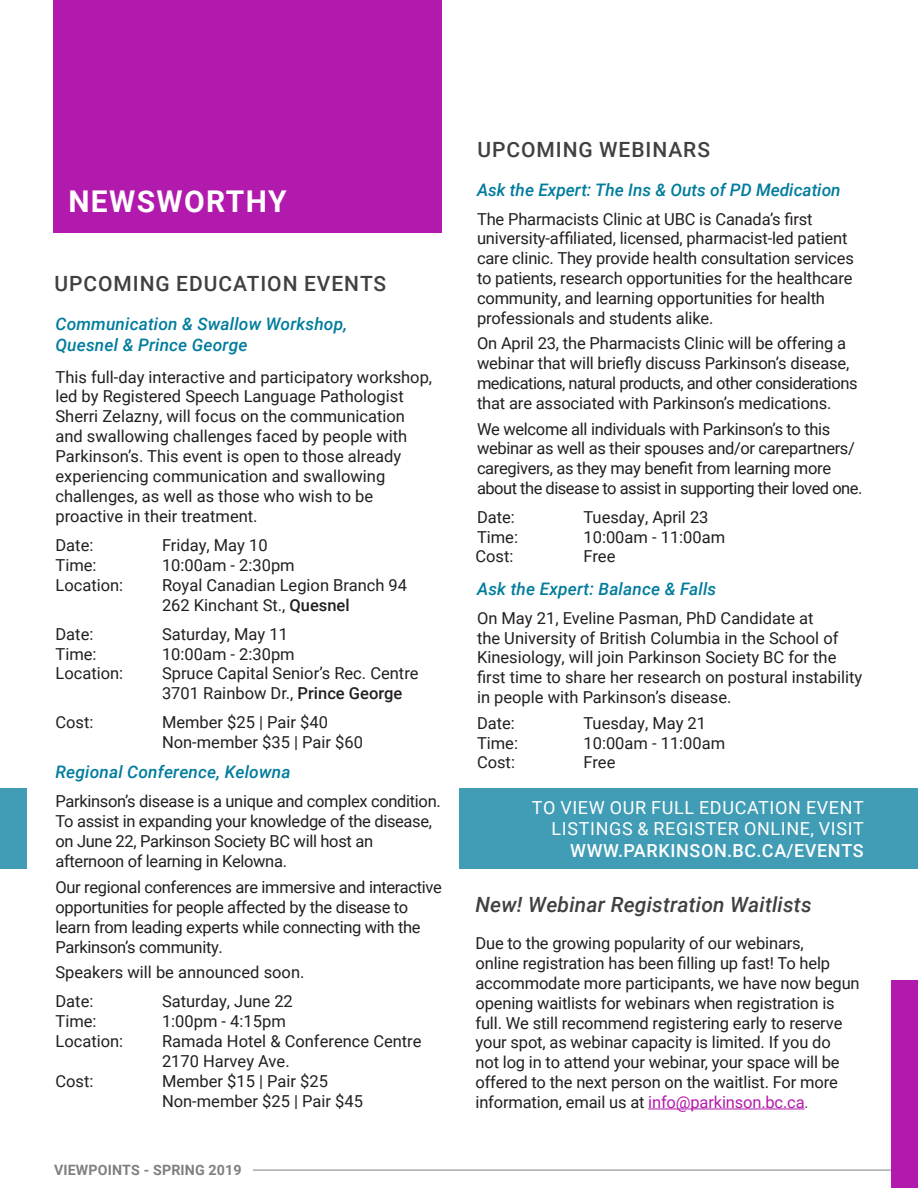
<style>
.page{position:relative;width:918px;height:1188px;background:#fff}
.page>*{position:absolute;margin:0;border:0;box-sizing:border-box;transform-origin:0 0}
.t1{font:700 30px "Roboto";letter-spacing:.045em;color:#fff}
.t2{font:500 21px "Roboto";letter-spacing:.045em;color:#404040}
.t3{font:italic 500 21px "Roboto";letter-spacing:.01em;color:#404040}
.t4{font:18px/21.6px "Roboto";letter-spacing:.035em;color:#fff;text-align:right}
.t5{font:italic 500 17.25px/20.9px "Roboto";letter-spacing:.01em;color:#007c9c}
.Body_Text{font:16.5px/19.8px "Roboto";letter-spacing:-.01em;color:#231f20}
.t6{font:700 14.25px "Roboto";letter-spacing:.01em;color:#808080}
.s1{font-weight:500}
.s2{color:#b21aad}
.s3{font-size:15px;color:#3f3f3f}
</style>
<div class="page">
<hr style="left:253px;top:1170px;width:665px;height:1px;background:#7f8080">
<div style="left:54px;top:0;width:388px;height:233px;background:#b21aad"></div>
<div style="left:459px;top:789px;width:459px;height:80px;background:#409db5"></div>
<div style="left:0;top:789px;width:27px;height:80px;background:#409db5"></div>
<hr style="left:648px;top:1109px;width:157px;height:1px;background:#b21aad">
<div style="left:891px;top:980px;width:27px;height:208px;background:#b21aad"></div>
<p class="t1" style="left:68px;top:181px;width:220px">NEWSWORTHY</p>
<p class="t2" style="left:54px;top:269px;width:333px">UPCOMING EDUCATION EVENTS</p>
<p class="t5" style="left:56px;top:313px;width:293px">Communication &amp; Swallow Workshop,<br>Quesnel &amp; Prince George</p>
<p class="Body_Text" style="left:56px;top:366px;width:378px">This full-day interactive and participatory workshop, led by Registered Speech Language Pathologist Sherri Zelazny, will focus on the communication and swallowing challenges faced by people with Parkinson’s. This event is open to those already experiencing communication and swallowing challenges, as well as those who wish to be proactive in their treatment.</p>
<p class="Body_Text" style="left:56px;top:535px;width:39px">Date:</p>
<p class="Body_Text" style="left:162px;top:535px;width:107px">Friday, May 10</p>
<p class="Body_Text" style="left:56px;top:554px;width:43px">Time:</p>
<p class="Body_Text" style="left:162px;top:554px;width:134px">10:00am - 2:30pm</p>
<p class="Body_Text" style="left:56px;top:574px;width:69px">Location:</p>
<p class="Body_Text" style="left:162px;top:574px;width:247px">Royal Canadian Legion Branch 94<br>262 Kinchant St., <span class="s1">Quesnel</span></p>
<p class="Body_Text" style="left:56px;top:623px;width:39px">Date:</p>
<p class="Body_Text" style="left:162px;top:623px;width:128px">Saturday, May 11</p>
<p class="Body_Text" style="left:56px;top:643px;width:43px">Time:</p>
<p class="Body_Text" style="left:162px;top:643px;width:134px">10:00am - 2:30pm</p>
<p class="Body_Text" style="left:56px;top:663px;width:69px">Location:</p>
<p class="Body_Text" style="left:162px;top:663px;width:258px">Spruce Capital Senior’s Rec. Centre<br>3701 Rainbow Dr., <span class="s1">Prince George</span></p>
<p class="Body_Text" style="left:56px;top:712px;width:40px">Cost:</p>
<p class="Body_Text" style="left:162px;top:712px;width:202px">Member $25 | Pair $40<br>Non-member $35 | Pair $60</p>
<p class="t5" style="left:56px;top:761px;width:236px">Regional Conference, Kelowna</p>
<p class="Body_Text" style="left:56px;top:791px;width:387px">Parkinson’s disease is a unique and complex condition.<br>To assist in expanding your knowledge of the disease, on June 22, Parkinson Society BC will host an afternoon of learning in Kelowna.</p>
<p class="Body_Text" style="left:56px;top:876px;width:388px">Our regional conferences are immersive and interactive opportunities for people affected by the disease to learn from leading experts while connecting with the Parkinson’s community.</p>
<p class="Body_Text" style="left:56px;top:962px;width:251px">Speakers will be announced soon.</p>
<p class="Body_Text" style="left:56px;top:991px;width:39px">Date:</p>
<p class="Body_Text" style="left:162px;top:991px;width:132px">Saturday, June 22</p>
<p class="Body_Text" style="left:56px;top:1011px;width:43px">Time:</p>
<p class="Body_Text" style="left:162px;top:1011px;width:125px">1:00pm - 4:15pm</p>
<p class="Body_Text" style="left:56px;top:1031px;width:69px">Location:</p>
<p class="Body_Text" style="left:162px;top:1031px;width:261px">Ramada Hotel &amp; Conference Centre<br>2170 Harvey Ave.</p>
<p class="Body_Text" style="left:56px;top:1071px;width:40px">Cost:</p>
<p class="Body_Text" style="left:162px;top:1071px;width:202px">Member $15 | Pair $25<br>Non-member $25 | Pair $45</p>
<p class="t6" style="left:54px;top:1160px;width:189px">VIEWPOINTS - SPRING 2019</p>
<p class="t2" style="left:477px;top:135px;width:234px">UPCOMING WEBINARS</p>
<p class="t5" style="left:477px;top:179px;width:365px">Ask the Expert: The Ins &amp; Outs of PD Medication</p>
<p class="Body_Text" style="left:477px;top:208px;width:378px">The Pharmacists Clinic at UBC is Canada’s first university-affiliated, licensed, pharmacist-led patient care clinic. They provide health consultation services to patients, research opportunities for the healthcare community, and learning opportunities for health professionals and students alike.</p>
<p class="Body_Text" style="left:477px;top:333px;width:382px">On April 23, the Pharmacists Clinic will be offering a webinar that will briefly discuss Parkinson’s disease, medications, natural products, and other considerations that are associated with Parkinson’s medications.</p>
<p class="Body_Text" style="left:477px;top:418px;width:387px">We welcome all individuals with Parkinson’s to this webinar as well as their spouses and/or carepartners/ caregivers, as they may benefit from learning more about the disease to assist in supporting their loved one.</p>
<p class="Body_Text" style="left:477px;top:506px;width:39px">Date:</p>
<p class="Body_Text" style="left:584px;top:506px;width:127px">Tuesday, April 23</p>
<p class="Body_Text" style="left:477px;top:526px;width:43px">Time:</p>
<p class="Body_Text" style="left:584px;top:526px;width:143px">10:00am - 11:00am</p>
<p class="Body_Text" style="left:476px;top:546px;width:40px">Cost:</p>
<p class="Body_Text" style="left:583px;top:546px;width:33px">Free</p>
<p class="t5" style="left:477px;top:578px;width:241px">Ask the Expert: Balance &amp; Falls</p>
<p class="Body_Text" style="left:477px;top:607px;width:387px">On May 21, Eveline Pasman, PhD Candidate at<br>the University of British Columbia in the School of Kinesiology, will join Parkinson Society BC for the first time to share her research on postural instability in people with Parkinson’s disease.</p>
<p class="Body_Text" style="left:477px;top:712px;width:39px">Date:</p>
<p class="Body_Text" style="left:584px;top:712px;width:124px">Tuesday, May 21</p>
<p class="Body_Text" style="left:477px;top:732px;width:43px">Time:</p>
<p class="Body_Text" style="left:584px;top:732px;width:143px">10:00am - 11:00am</p>
<p class="Body_Text" style="left:477px;top:752px;width:40px">Cost:</p>
<p class="Body_Text" style="left:584px;top:752px;width:33px">Free</p>
<p class="t4" style="left:532px;top:796px;width:334px">TO VIEW OUR FULL EDUCATION EVENT<br>LISTINGS &amp; REGISTER ONLINE, VISIT<br><span class="s1">WWW.PARKINSON.BC.CA/EVENTS</span></p>
<p class="t3" style="left:476px;top:889px;width:338px">New! Webinar Registration Waitlists</p>
<p class="Body_Text" style="left:476px;top:933px;width:386px">Due to the growing popularity of our webinars,<br>online registration has been filling up fast! To help accommodate more participants, we have now begun opening waitlists for webinars when registration is full. We still recommend registering early to reserve your spot, as webinar capacity is limited. If you do<br>not log in to attend your webinar, your space will be offered to the next person on the waitlist. For more information, email us at <span class="s2">info@parkinson.bc.ca</span><span class="s3">.</span></p>
</div>
